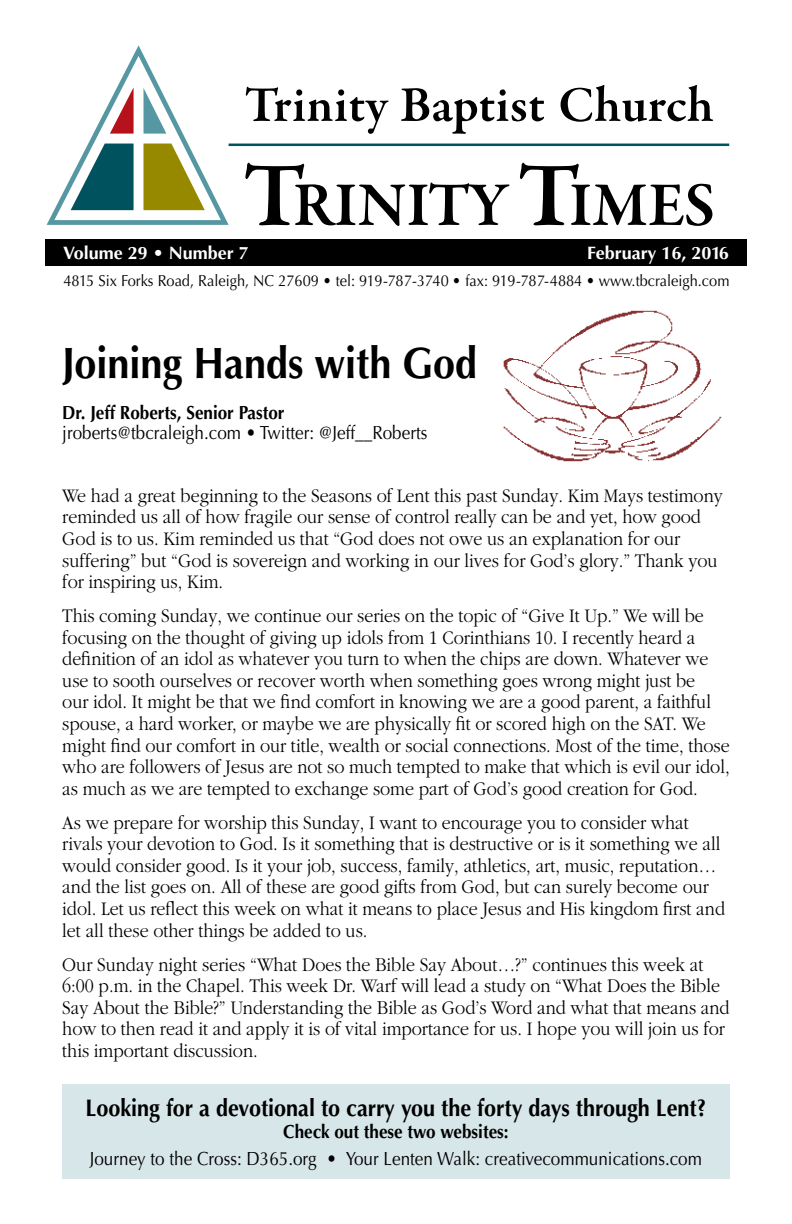
<style>
.page{position:relative;width:792px;height:1224px;background:#fff}
.page>*{position:absolute;margin:0;border:0;box-sizing:border-box;transform-origin:0 0}
.t1{font:700 44px "Optima";color:#000;scale:.9 1}
.t2{font:700 24px "Optima";color:#000;scale:.9 1}
.t3{font:300 20px/21.6px "Garamond";color:#000;scale:.9 1}
.t4{font:19px "Optima";color:#000;scale:.9 1}
.t5{font:700 19px "Optima";color:#000;scale:.9 1}
.t6{font:700 18px "Optima";color:#fff}
.t7{font:15.8px "Optima";color:#000;scale:.92 1}
</style>
<div class="page">
<hr style="left:229px;top:144px;width:500px;height:2px;background:#00535e">
<svg style="left:246px;top:87px;width:143px;height:47px"></svg>
<svg style="left:401px;top:88px;width:143px;height:46px"></svg>
<svg style="left:561px;top:85px;width:152px;height:37px"></svg>
<svg style="left:245px;top:163px;width:264px;height:63px"></svg>
<svg style="left:520px;top:163px;width:192px;height:63px"></svg>
<svg style="left:47px;top:45px;width:182px;height:180px"></svg>
<div style="left:45px;top:239px;width:702px;height:27px;background:#000"></div>
<img style="left:503px;top:310px;width:219px;height:152px">
<div style="left:62px;top:1084px;width:668px;height:95px;background:#d7e6e8"></div>
<p class="t6" style="left:63px;top:242px;width:187px">Volume 29 • Number 7</p>
<p class="t6" style="left:587px;top:242px;width:143px">February 16, 2016</p>
<p class="t7" style="left:63px;top:271px;width:725px">4815 Six Forks Road, Raleigh, NC 27609 • tel: 919-787-3740 • fax: 919-787-4884 • www.tbcraleigh.com</p>
<h1 class="t1" style="left:62px;top:337px;width:463px">Joining Hands with God</h1>
<p class="t5" style="left:62px;top:402px;width:248px">Dr. Jeff Roberts, Senior Pastor</p>
<p class="t4" style="left:62px;top:422px;width:407px">jroberts@tbcraleigh.com • Twitter: @Jeff__Roberts</p>
<p class="t3" style="left:62px;top:485px;width:735px">We had a great beginning to the Seasons of Lent this past Sunday. Kim Mays testimony reminded us all of how fragile our sense of control really can be and yet, how good God is to us. Kim reminded us that “God does not owe us an explanation for our suffering” but “God is sovereign and working in our lives for God’s glory.” Thank you for inspiring us, Kim.</p>
<p class="t3" style="left:62px;top:605px;width:743px">This coming Sunday, we continue our series on the topic of “Give It Up.” We will be focusing on the thought of giving up idols from 1 Corinthians 10. I recently heard a definition of an idol as whatever you turn to when the chips are down. Whatever we use to sooth ourselves or recover worth when something goes wrong might just be<br>our idol. It might be that we find comfort in knowing we are a good parent, a faithful spouse, a hard worker, or maybe we are physically fit or scored high on the SAT. We might find our comfort in our title, wealth or social connections. Most of the time, those who are followers of Jesus are not so much tempted to make that which is evil our idol, as much as we are tempted to exchange some part of God’s good creation for God.</p>
<p class="t3" style="left:62px;top:812px;width:738px">As we prepare for worship this Sunday, I want to encourage you to consider what rivals your devotion to God. Is it something that is destructive or is it something we all would consider good. Is it your job, success, family, athletics, art, music, reputation… and the list goes on. All of these are good gifts from God, but can surely become our idol. Let us reflect this week on what it means to place Jesus and His kingdom first and let all these other things be added to us.</p>
<p class="t3" style="left:62px;top:954px;width:743px">Our Sunday night series “What Does the Bible Say About…?” continues this week at 6:00 p.m. in the Chapel. This week Dr. Warf will lead a study on “What Does the Bible Say About the Bible?” Understanding the Bible as God’s Word and what that means and how to then read it and apply it is of vital importance for us. I hope you will join us for this important discussion.</p>
<p class="t2" style="left:86px;top:1093px;width:691px">Looking for a devotional to carry you the forty days through Lent?</p>
<p class="t5" style="left:283px;top:1120px;width:252px">Check out these two websites:</p>
<p class="t4" style="left:90px;top:1148px;width:682px">Journey to the Cross: D365.org • Your Lenten Walk: creativecommunications.com</p>
</div>
